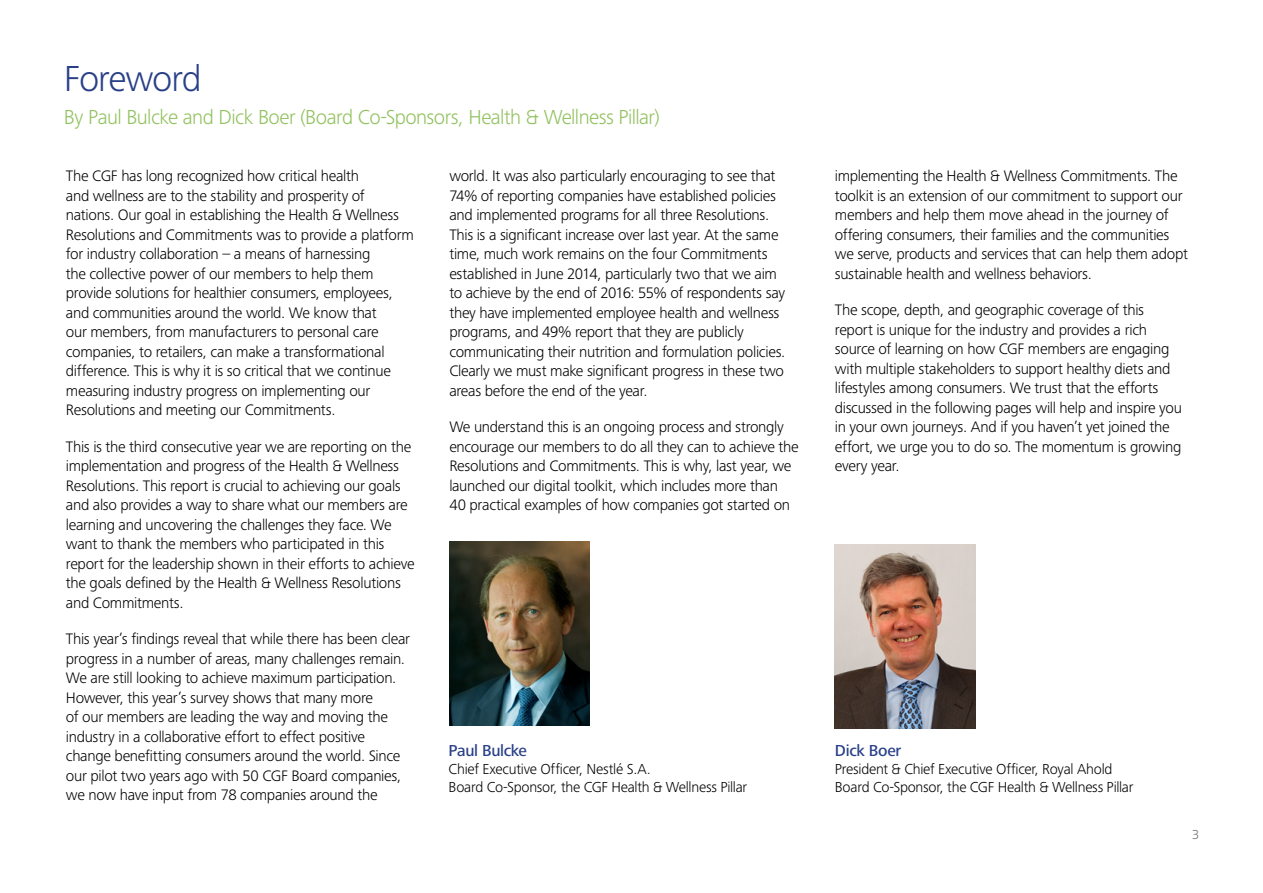
<style>
.page{position:relative;width:1263px;height:893px;background:#fff}
.page>*{position:absolute;margin:0;border:0;box-sizing:border-box;transform-origin:0 0}
.t1{font:300 37.5px "Frutiger Next Pro";letter-spacing:-.03em;color:#294088}
.t2{font:300 21px "Frutiger Next Pro";letter-spacing:-.025em;color:#91c15e}
.t3{font:500 16.5px "Frutiger Next Pro";letter-spacing:-.02em;color:#294088}
.t4{font:300 15.75px/19.5px "Frutiger Next Pro";letter-spacing:-.02em;color:#000}
.t5{font:300 15px/18px "Frutiger Next Pro";letter-spacing:-.015em;color:#000}
.t6{font:300 13.5px "Frutiger Next Pro";color:#707172}
</style>
<div class="page">
<img style="left:835px;top:545px;width:140px;height:184px">
<img style="left:449px;top:542px;width:140px;height:184px">
<h1 class="t1" style="left:64px;top:57px;width:139px">Foreword</h1>
<h2 class="t2" style="left:64px;top:105px;width:598px">By Paul Bulcke and Dick Boer (Board Co-Sponsors, Health &amp; Wellness Pillar)</h2>
<p class="t4" style="left:66px;top:166px;width:350px">The CGF has long recognized how critical health<br>and wellness are to the stability and prosperity of nations. Our goal in establishing the Health &amp; Wellness Resolutions and Commitments was to provide a platform for industry collaboration – a means of harnessing<br>the collective power of our members to help them provide solutions for healthier consumers, employees, and communities around the world. We know that<br>our members, from manufacturers to personal care companies, to retailers, can make a transformational difference. This is why it is so critical that we continue measuring industry progress on implementing our Resolutions and meeting our Commitments.</p>
<p class="t4" style="left:66px;top:437px;width:350px">This is the third consecutive year we are reporting on the implementation and progress of the Health &amp; Wellness Resolutions. This report is crucial to achieving our goals and also provides a way to share what our members are learning and uncovering the challenges they face. We want to thank the members who participated in this report for the leadership shown in their efforts to achieve the goals defined by the Health &amp; Wellness Resolutions and Commitments.</p>
<p class="t4" style="left:66px;top:629px;width:346px">This year’s findings reveal that while there has been clear progress in a number of areas, many challenges remain.<br>We are still looking to achieve maximum participation.<br>However, this year’s survey shows that many more<br>of our members are leading the way and moving the industry in a collaborative effort to effect positive change benefitting consumers around the world. Since our pilot two years ago with 50 CGF Board companies, we now have input from 78 companies around the</p>
<p class="t4" style="left:449px;top:166px;width:337px">world. It was also particularly encouraging to see that 74% of reporting companies have established policies and implemented programs for all three Resolutions.<br>This is a significant increase over last year. At the same time, much work remains on the four Commitments established in June 2014, particularly two that we aim to achieve by the end of 2016: 55% of respondents say they have implemented employee health and wellness programs, and 49% report that they are publicly communicating their nutrition and formulation policies.<br>Clearly we must make significant progress in these two areas before the end of the year.</p>
<p class="t4" style="left:449px;top:417px;width:351px">We understand this is an ongoing process and strongly encourage our members to do all they can to achieve the Resolutions and Commitments. This is why, last year, we launched our digital toolkit, which includes more than<br>40 practical examples of how companies got started on</p>
<p class="t3" style="left:449px;top:741px;width:80px">Paul Bulcke</p>
<p class="t5" style="left:449px;top:760px;width:300px">Chief Executive Officer, Nestlé S.A.<br>Board Co-Sponsor, the CGF Health &amp; Wellness Pillar</p>
<p class="t4" style="left:835px;top:166px;width:354px">implementing the Health &amp; Wellness Commitments. The toolkit is an extension of our commitment to support our members and help them move ahead in the journey of offering consumers, their families and the communities we serve, products and services that can help them adopt sustainable health and wellness behaviors.</p>
<p class="t4" style="left:835px;top:300px;width:349px">The scope, depth, and geographic coverage of this report is unique for the industry and provides a rich source of learning on how CGF members are engaging with multiple stakeholders to support healthy diets and lifestyles among consumers. We trust that the efforts discussed in the following pages will help and inspire you in your own journeys. And if you haven’t yet joined the effort, we urge you to do so. The momentum is growing every year.</p>
<p class="t3" style="left:835px;top:741px;width:68px">Dick Boer</p>
<p class="t5" style="left:835px;top:760px;width:300px">President &amp; Chief Executive Officer, Royal Ahold<br>Board Co-Sponsor, the CGF Health &amp; Wellness Pillar</p>
<p class="t6" style="left:1192px;top:827px;width:9px">3</p>
</div>
